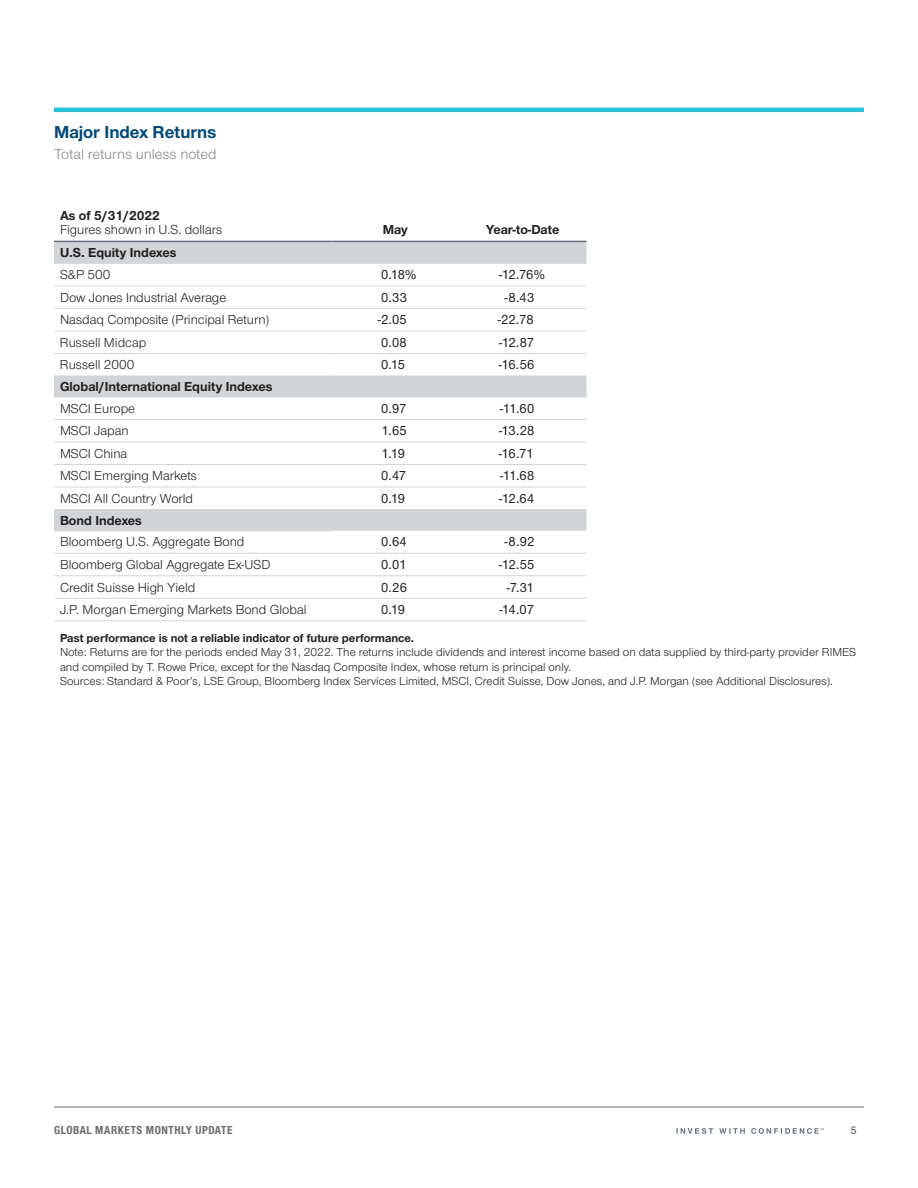
<style>
.page{position:relative;width:918px;height:1188px;background:#fff}
.page>*{position:absolute;margin:0;border:0;box-sizing:border-box;transform-origin:0 0}
.t1{font:700 18px "Nimbus Sans Novus";color:#004a79}
.t2{font:15px "Nimbus Sans Novus";letter-spacing:.005em;color:#87898c}
.t3{font:13.5px "Nimbus Sans Novus";color:#231f20}
.t4{font:500 13.5px "Nimbus Sans Novus";letter-spacing:-.01em;color:#231f20}
.t5{font:700 13.5px "Nimbus Sans Novus";color:#231f20}
.t6{font:12px/14.4px "Nimbus Sans Novus";color:#231f20}
.t7{font:700 12px "Nimbus Sans Novus";color:#231f20}
.t8{font:700 12px "Nimbus Sans Novus Cond";letter-spacing:.04em;color:#6c6d70}
.t9{font:600 11.25px "Nimbus Sans Novus";color:#6c6d70}
</style>
<div class="page">
<hr style="left:54px;top:1107px;width:810px;height:1px;background:#6c6d70">
<hr style="left:54px;top:108px;width:810px;height:4px;background:#29c0da">
<svg style="left:54px;top:242px;width:532px;height:289px"></svg>
<hr style="left:54px;top:241px;width:278px;height:1px;background:#65717f">
<hr style="left:332px;top:241px;width:127px;height:1px;background:#65717f">
<hr style="left:459px;top:241px;width:127px;height:1px;background:#65717f">
<hr style="left:54px;top:353px;width:278px;height:1px;background:#d2d5d7">
<hr style="left:332px;top:353px;width:127px;height:1px;background:#d2d5d7">
<hr style="left:459px;top:353px;width:127px;height:1px;background:#d2d5d7">
<hr style="left:54px;top:376px;width:278px;height:1px;background:#d2d5d7">
<hr style="left:332px;top:376px;width:127px;height:1px;background:#d2d5d7">
<hr style="left:459px;top:376px;width:127px;height:1px;background:#d2d5d7">
<hr style="left:54px;top:397px;width:278px;height:1px;background:#d2d5d7">
<hr style="left:332px;top:397px;width:127px;height:1px;background:#d2d5d7">
<hr style="left:459px;top:397px;width:127px;height:1px;background:#d2d5d7">
<hr style="left:54px;top:419px;width:278px;height:1px;background:#d2d5d7">
<hr style="left:332px;top:419px;width:127px;height:1px;background:#d2d5d7">
<hr style="left:459px;top:419px;width:127px;height:1px;background:#d2d5d7">
<hr style="left:54px;top:442px;width:278px;height:1px;background:#d2d5d7">
<hr style="left:332px;top:442px;width:127px;height:1px;background:#d2d5d7">
<hr style="left:459px;top:442px;width:127px;height:1px;background:#d2d5d7">
<hr style="left:54px;top:464px;width:278px;height:1px;background:#d2d5d7">
<hr style="left:332px;top:464px;width:127px;height:1px;background:#d2d5d7">
<hr style="left:459px;top:464px;width:127px;height:1px;background:#d2d5d7">
<hr style="left:54px;top:487px;width:278px;height:1px;background:#d2d5d7">
<hr style="left:332px;top:487px;width:127px;height:1px;background:#d2d5d7">
<hr style="left:459px;top:487px;width:127px;height:1px;background:#d2d5d7">
<hr style="left:54px;top:509px;width:278px;height:1px;background:#d2d5d7">
<hr style="left:332px;top:509px;width:127px;height:1px;background:#d2d5d7">
<hr style="left:459px;top:509px;width:127px;height:1px;background:#d2d5d7">
<hr style="left:54px;top:530px;width:278px;height:1px;background:#d2d5d7">
<hr style="left:54px;top:553px;width:278px;height:1px;background:#d2d5d7">
<hr style="left:332px;top:553px;width:127px;height:1px;background:#d2d5d7">
<hr style="left:459px;top:553px;width:127px;height:1px;background:#d2d5d7">
<hr style="left:54px;top:575px;width:278px;height:1px;background:#d2d5d7">
<hr style="left:332px;top:575px;width:127px;height:1px;background:#d2d5d7">
<hr style="left:459px;top:575px;width:127px;height:1px;background:#d2d5d7">
<hr style="left:54px;top:598px;width:278px;height:1px;background:#d2d5d7">
<hr style="left:332px;top:598px;width:127px;height:1px;background:#d2d5d7">
<hr style="left:459px;top:598px;width:127px;height:1px;background:#d2d5d7">
<hr style="left:54px;top:620px;width:278px;height:1px;background:#d2d5d7">
<hr style="left:332px;top:620px;width:127px;height:1px;background:#d2d5d7">
<hr style="left:459px;top:620px;width:127px;height:1px;background:#d2d5d7">
<hr style="left:332px;top:331px;width:127px;height:1px;background:#d7dadf">
<hr style="left:459px;top:331px;width:127px;height:1px;background:#d7dadf">
<hr style="left:332px;top:308px;width:127px;height:1px;background:#d7dadf">
<hr style="left:459px;top:308px;width:127px;height:1px;background:#d7dadf">
<hr style="left:54px;top:263px;width:278px;height:1px;background:#d7dadf">
<hr style="left:332px;top:263px;width:127px;height:1px;background:#d7dadf">
<hr style="left:459px;top:263px;width:127px;height:1px;background:#d7dadf">
<hr style="left:54px;top:286px;width:278px;height:1px;background:#d7dadf">
<hr style="left:332px;top:286px;width:127px;height:1px;background:#d7dadf">
<hr style="left:459px;top:286px;width:127px;height:1px;background:#d7dadf">
<hr style="left:54px;top:308px;width:278px;height:1px;background:#d7dadf">
<hr style="left:54px;top:331px;width:278px;height:1px;background:#d7dadf">
<svg style="left:677px;top:1128px;width:147px;height:6px"></svg>
<h1 class="t1" style="left:54px;top:119px;width:164px">Major Index Returns</h1>
<p class="t2" style="left:54px;top:144px;width:164px">Total returns unless noted</p>
<p class="t5" style="left:60px;top:207px;width:102px">As of 5/31/2022</p>
<p class="t3" style="left:60px;top:221px;width:164px">Figures shown in U.S. dollars</p>
<p class="t5" style="left:383px;top:220px;width:27px">May</p>
<p class="t5" style="left:486px;top:220px;width:75px">Year-to-Date</p>
<p class="t5" style="left:60px;top:244px;width:118px">U.S. Equity Indexes</p>
<p class="t3" style="left:60px;top:266px;width:52px">S&amp;P 500</p>
<p class="t4" style="left:381px;top:266px;width:37px">0.18%</p>
<p class="t4" style="left:499px;top:266px;width:47px">-12.76%</p>
<p class="t3" style="left:60px;top:288px;width:168px">Dow Jones Industrial Average</p>
<p class="t4" style="left:381px;top:288px;width:27px">0.33</p>
<p class="t4" style="left:505px;top:288px;width:31px">-8.43</p>
<p class="t3" style="left:60px;top:311px;width:211px">Nasdaq Composite (Principal Return)</p>
<p class="t4" style="left:378px;top:311px;width:31px">-2.05</p>
<p class="t4" style="left:498px;top:311px;width:37px">-22.78</p>
<p class="t3" style="left:60px;top:333px;width:88px">Russell Midcap</p>
<p class="t4" style="left:381px;top:333px;width:27px">0.08</p>
<p class="t4" style="left:499px;top:333px;width:36px">-12.87</p>
<p class="t3" style="left:60px;top:356px;width:76px">Russell 2000</p>
<p class="t4" style="left:381px;top:356px;width:25px">0.15</p>
<p class="t4" style="left:499px;top:356px;width:37px">-16.56</p>
<p class="t5" style="left:60px;top:377px;width:214px">Global/International Equity Indexes</p>
<p class="t3" style="left:60px;top:399px;width:77px">MSCI Europe</p>
<p class="t4" style="left:381px;top:399px;width:27px">0.97</p>
<p class="t4" style="left:500px;top:399px;width:36px">-11.60</p>
<p class="t3" style="left:60px;top:422px;width:70px">MSCI Japan</p>
<p class="t4" style="left:382px;top:422px;width:27px">1.65</p>
<p class="t4" style="left:499px;top:422px;width:37px">-13.28</p>
<p class="t3" style="left:60px;top:445px;width:69px">MSCI China</p>
<p class="t4" style="left:382px;top:444px;width:25px">1.19</p>
<p class="t4" style="left:499px;top:444px;width:36px">-16.71</p>
<p class="t3" style="left:60px;top:467px;width:138px">MSCI Emerging Markets</p>
<p class="t4" style="left:381px;top:467px;width:26px">0.47</p>
<p class="t4" style="left:500px;top:467px;width:36px">-11.68</p>
<p class="t3" style="left:60px;top:490px;width:135px">MSCI All Country World</p>
<p class="t4" style="left:381px;top:489px;width:26px">0.19</p>
<p class="t4" style="left:499px;top:489px;width:37px">-12.64</p>
<p class="t5" style="left:60px;top:511px;width:83px">Bond Indexes</p>
<p class="t3" style="left:60px;top:533px;width:186px">Bloomberg U.S. Aggregate Bond</p>
<p class="t4" style="left:381px;top:533px;width:27px">0.64</p>
<p class="t4" style="left:505px;top:533px;width:31px">-8.92</p>
<p class="t3" style="left:60px;top:556px;width:212px">Bloomberg Global Aggregate Ex‑USD</p>
<p class="t4" style="left:381px;top:556px;width:27px">0.01</p>
<p class="t4" style="left:499px;top:556px;width:37px">-12.55</p>
<p class="t3" style="left:60px;top:578px;width:137px">Credit Suisse High Yield</p>
<p class="t4" style="left:381px;top:578px;width:27px">0.26</p>
<p class="t4" style="left:507px;top:578px;width:29px">-7.31</p>
<p class="t3" style="left:60px;top:601px;width:248px">J.P. Morgan Emerging Markets Bond Global</p>
<p class="t4" style="left:381px;top:601px;width:26px">0.19</p>
<p class="t4" style="left:499px;top:601px;width:36px">-14.07</p>
<p class="t7" style="left:60px;top:630px;width:356px">Past performance is not a reliable indicator of future performance.</p>
<p class="t6" style="left:60px;top:645px;width:798px">Note: Returns are for the periods ended May 31, 2022. The returns include dividends and interest income based on data supplied by third‑party provider RIMES and compiled by T. Rowe Price, except for the Nasdaq Composite Index, whose return is principal only.<br>Sources: Standard &amp; Poor’s, LSE Group, Bloomberg Index Services Limited, MSCI, Credit Suisse, Dow Jones, and J.P. Morgan (see Additional Disclosures).</p>
<p class="t8" style="left:54px;top:1122px;width:180px">GLOBAL MARKETS MONTHLY UPDATE</p>
<p class="t9" style="left:851px;top:1123px;width:7px">5</p>
</div>
